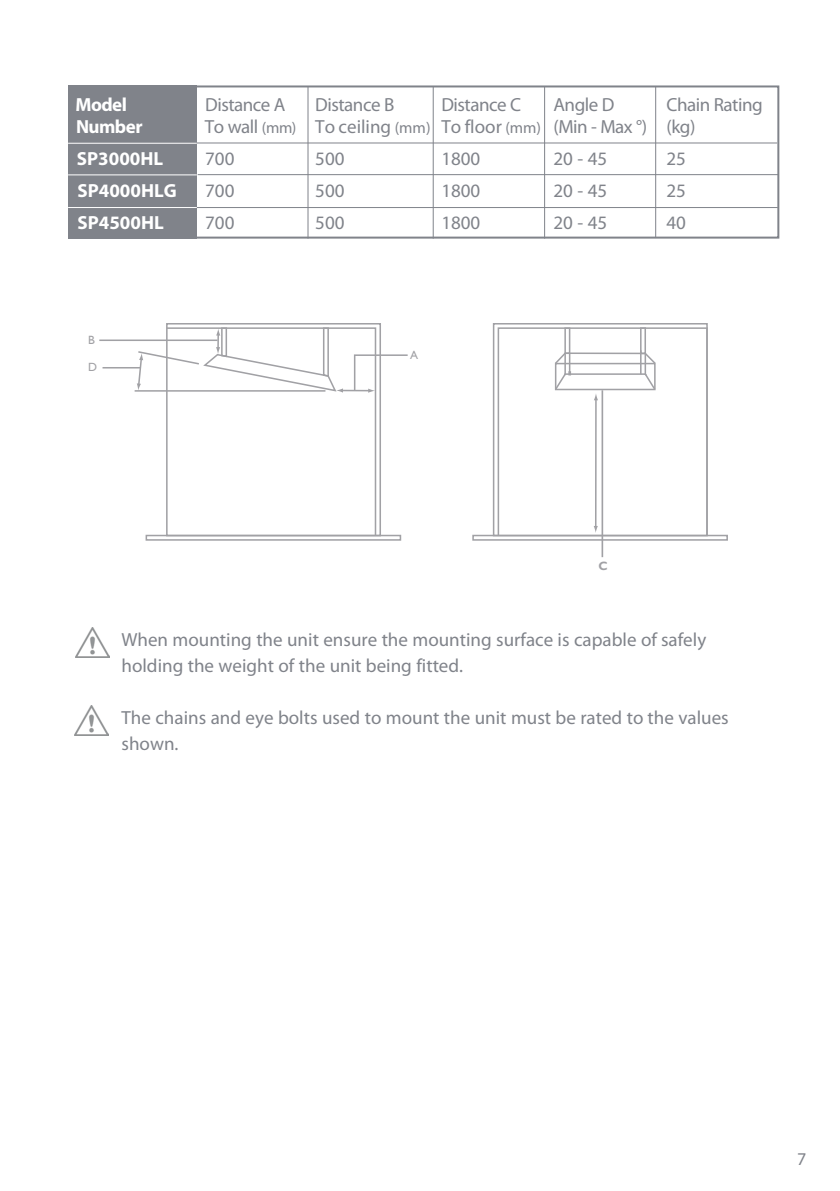
<style>
.page{position:relative;width:840px;height:1191px;background:#fff}
.page>*{position:absolute;margin:0;border:0;box-sizing:border-box;transform-origin:0 0}
.t1{font:19px/26px "Myriad Pro";color:#80838a}
.t2{font:700 19px "Myriad Pro";color:#fff}
.t3{font:19px "Myriad Pro";letter-spacing:-.025em;color:#80838a}
.t4{font:18px "Myriad Pro";color:#80838a}
.t5{font:12px "Gill Sans";color:#a1a1a5}
.t6{font:12px "Gill Sans";color:#a1a1a5}
.t7{font:700 12px "Gill Sans";color:#a1a1a5}
.s1{font-size:16px}
.s2{font-weight:400;color:#80838a}
</style>
<div class="page">
<div style="left:68px;top:85px;width:129px;height:154px;background:#80838a"></div>
<div style="left:68px;top:85px;width:710px;height:154px;border:2px solid #80838a"></div>
<hr style="left:197px;top:174px;width:580px;height:1px;background:#80838a">
<hr style="left:197px;top:207px;width:580px;height:1px;background:#80838a">
<hr style="left:68px;top:174px;width:129px;height:1px;background:#fff">
<hr style="left:197px;top:142px;width:579px;height:1px;background:#80838a">
<hr style="left:68px;top:143px;width:129px;height:1px;background:#fff">
<hr style="left:68px;top:207px;width:129px;height:1px;background:#fff">
<hr style="left:432px;top:87px;width:1px;height:152px;background:#80838a">
<hr style="left:654px;top:86px;width:1px;height:152px;background:#80838a">
<svg style="left:74px;top:733px;width:31px;height:3px"></svg>
<div style="left:166px;top:323px;width:215px;height:213px;border:2px solid #a1a1a5"></div>
<svg style="left:165px;top:393px;width:212px;height:142px"></svg>
<div style="left:145px;top:535px;width:256px;height:6px;border:2px solid #a1a1a5"></div>
<hr style="left:134px;top:390px;width:191px;height:2px;background:#a1a1a5">
<hr style="left:99px;top:339px;width:118px;height:2px;background:#a1a1a5">
<hr style="left:102px;top:367px;width:38px;height:1px;background:#a1a1a5">
<div style="left:492px;top:323px;width:215px;height:213px;border:2px solid #a1a1a5"></div>
<div style="left:497px;top:327px;width:210px;height:209px;border:2px solid #a1a1a5"></div>
<div style="left:472px;top:535px;width:255px;height:6px;border:2px solid #a1a1a5"></div>
<div style="left:564px;top:327px;width:6px;height:27px;border:2px solid #a1a1a5"></div>
<div style="left:639px;top:327px;width:6px;height:27px;border:2px solid #a1a1a5"></div>
<hr style="left:639px;top:350px;width:2px;height:24px;background:#a1a1a5">
<svg style="left:136px;top:326px;width:272px;height:67px"></svg>
<hr style="left:544px;top:87px;width:1px;height:152px;background:#80838a">
<hr style="left:307px;top:87px;width:1px;height:152px;background:#80838a">
<img style="left:76px;top:627px;width:34px;height:31px">
<img style="left:75px;top:705px;width:34px;height:30px">
<hr style="left:601px;top:390px;width:1px;height:167px;background:#a1a1a5">
<svg style="left:594px;top:400px;width:4px;height:127px"></svg>
<svg style="left:594px;top:526px;width:3px;height:7px"></svg>
<svg style="left:555px;top:352px;width:101px;height:48px"></svg>
<p class="t2" style="left:75px;top:98px;width:53px">Model</p>
<p class="t3" style="left:205px;top:98px;width:82px">Distance A</p>
<p class="t3" style="left:315px;top:98px;width:80px">Distance B</p>
<p class="t3" style="left:441px;top:98px;width:81px">Distance C</p>
<p class="t1" style="left:553px;top:93px;width:62px">Angle D</p>
<p class="t3" style="left:666px;top:98px;width:98px">Chain Rating</p>
<p class="t2" style="left:76px;top:120px;width:68px">Number</p>
<p class="t1" style="left:205px;top:115px;width:491px">To wall <span class="s1">(mm)</span> To ceiling <span class="s1">(mm)</span> To floor <span class="s1">(mm)</span> (Min - Max °) (kg)</p>
<p class="t2" style="left:77px;top:152px;width:88px">SP3000HL</p>
<p class="t1" style="left:205px;top:146px;width:31px">700</p>
<p class="t1" style="left:315px;top:146px;width:31px">500</p>
<p class="t1" style="left:441px;top:146px;width:40px">1800</p>
<p class="t1" style="left:553px;top:147px;width:55px">20 - 45</p>
<p class="t1" style="left:666px;top:147px;width:21px">25</p>
<p class="t2" style="left:68px;top:184px;width:110px"><span class="s2">S</span>SP4000HLG</p>
<p class="t1" style="left:205px;top:178px;width:31px">700</p>
<p class="t1" style="left:315px;top:178px;width:31px">500</p>
<p class="t1" style="left:441px;top:178px;width:40px">1800</p>
<p class="t1" style="left:553px;top:179px;width:55px">20 - 45</p>
<p class="t1" style="left:666px;top:179px;width:21px">25</p>
<p class="t2" style="left:68px;top:216px;width:97px"><span class="s2">S</span>SP4500HL</p>
<p class="t1" style="left:205px;top:210px;width:31px">700</p>
<p class="t1" style="left:315px;top:210px;width:31px">500</p>
<p class="t1" style="left:441px;top:210px;width:40px">1800</p>
<p class="t1" style="left:553px;top:211px;width:55px">20 - 45</p>
<p class="t1" style="left:666px;top:211px;width:21px">40</p>
<p class="t6" style="left:88px;top:333px;width:8px">B</p>
<p class="t5" style="left:88px;top:360px;width:10px">D</p>
<p class="t5" style="left:410px;top:347px;width:9px">A</p>
<p class="t7" style="left:598px;top:559px;width:11px">C</p>
<p class="t1" style="left:121px;top:627px;width:586px">When mounting the unit ensure the mounting surface is capable of safely holding the weight of the unit being fitted.</p>
<p class="t1" style="left:121px;top:705px;width:608px">The chains and eye bolts used to mount the unit must be rated to the values shown.</p>
<p class="t4" style="left:796px;top:1152px;width:11px">7</p>
</div>
